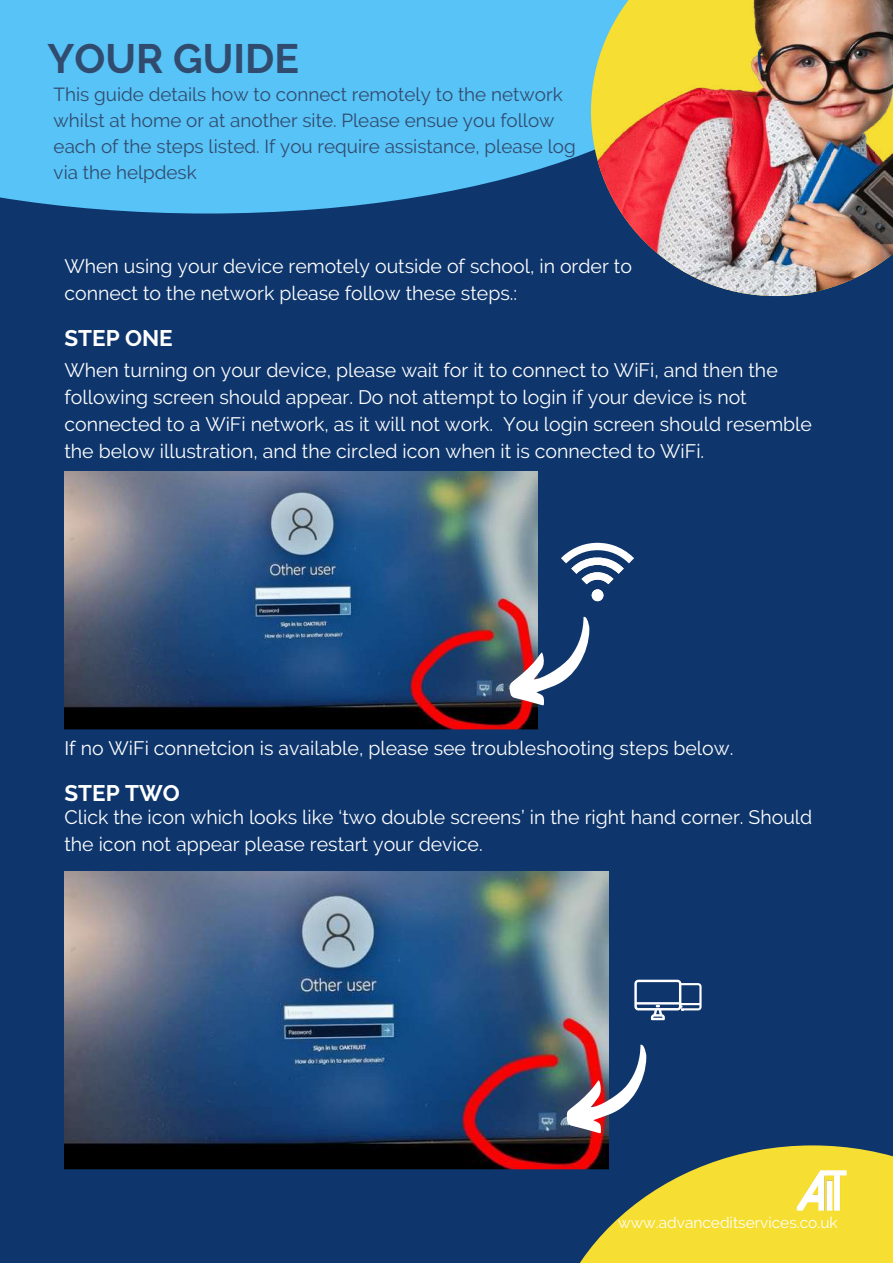
<style>
.page{position:relative;width:893px;height:1264px;background:#fff}
.page>*{position:absolute;margin:0;border:0;box-sizing:border-box;transform-origin:0 0}
.t1{font:700 40.95px "Raleway";color:#314b6f}
.t2{font:700 22.5px "Raleway";color:#fff}
.t3{font:19.5px/27px "Raleway";color:#fff}
.t4{font:18.9px/26.2px "Raleway";color:#314b6f}
.t5{font:15.45px "Raleway";color:#fff}
</style>
<div class="page">
<div style="left:0;top:0;width:892px;height:1262px;background:#0e366d"></div>
<div style="left:0;top:0;width:745px;height:213px;background:#58c3f6"></div>
<img style="left:591px;top:0;width:301px;height:296px">
<svg style="left:541px;top:1145px;width:351px;height:117px;fill:#f7de32"></svg>
<img style="left:793px;top:1169px;width:56px;height:45px">
<img style="left:64px;top:871px;width:544px;height:298px">
<img style="left:561px;top:1040px;width:86px;height:104px">
<svg style="left:634px;top:979px;width:67px;height:41px"></svg>
<img style="left:64px;top:471px;width:474px;height:259px">
<img style="left:504px;top:612px;width:86px;height:105px">
<svg style="left:561px;top:543px;width:73px;height:58px"></svg>
<div style="left:591px;top:589px;width:12px;height:12px;background:#fff;border-radius:50%"></div>
<h1 class="t1" style="left:48px;top:34px;width:253px">YOUR GUIDE</h1>
<p class="t4" style="left:54px;top:81px;width:523px">This guide details how to connect remotely to the network whilst at home or at another site. Please ensue you follow each of the steps listed. If you require assistance, please log via the helpdesk</p>
<p class="t3" style="left:64px;top:252px;width:569px">When using your device remotely outside of school, in order to connect to the network please follow these steps.:</p>
<p class="t2" style="left:64px;top:325px;width:110px">STEP ONE</p>
<p class="t3" style="left:64px;top:356px;width:749px">When turning on your device, please wait for it to connect to WiFi, and then the following screen should appear. Do not attempt to login if your device is not connected to a WiFi network, as it will not work. You login screen should resemble the below illustration, and the circled icon when it is connected to WiFi.</p>
<p class="t3" style="left:64px;top:735px;width:670px">If no WiFi connetcion is available, please see troubleshooting steps below.</p>
<p class="t2" style="left:64px;top:779px;width:117px">STEP TWO</p>
<p class="t3" style="left:64px;top:803px;width:749px">Click the icon which looks like ‘two double screens’ in the right hand corner. Should the icon not appear please restart your device.</p>
<p class="t5" style="left:618px;top:1213px;width:221px">www.advanceditservices.co.uk</p>
</div>
